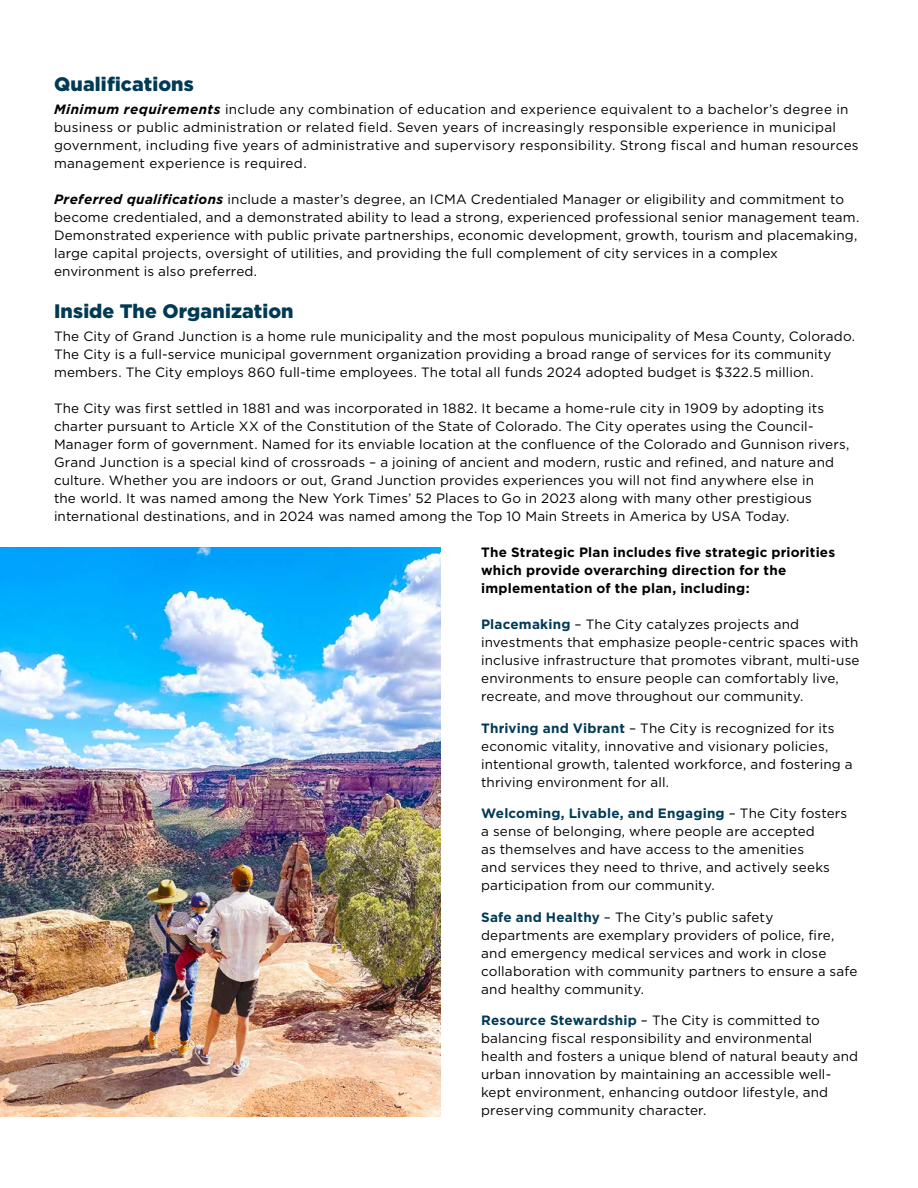
<style>
.page{position:relative;width:918px;height:1188px;background:#fff}
.page>*{position:absolute;margin:0;border:0;box-sizing:border-box;transform-origin:0 0}
.t1{font:900 19.5px "Gotham";letter-spacing:.01em;color:#013a55}
.t2{font:13.5px/18px "Gotham";letter-spacing:.01em;color:#000}
.t3{font:700 13.5px/18px "Gotham";letter-spacing:.015em;color:#000}
.s1{font-weight:700;font-style:italic}
.s2{font-weight:700;color:#013a55}
</style>
<div class="page">
<img style="left:0;top:548px;width:441px;height:568px">
<h1 class="t1" style="left:54px;top:70px;width:141px">Qualifications</h1>
<p class="t2" style="left:54px;top:100px;width:806px"><span class="s1">Minimum requirements</span> include any combination of education and experience equivalent to a bachelor’s degree in business or public administration or related field. Seven years of increasingly responsible experience in municipal government, including five years of administrative and supervisory responsibility. Strong fiscal and human resources management experience is required.</p>
<p class="t2" style="left:54px;top:190px;width:807px"><span class="s1">Preferred qualifications</span> include a master’s degree, an ICMA Credentialed Manager or eligibility and commitment to become credentialed, and a demonstrated ability to lead a strong, experienced professional senior management team.<br>Demonstrated experience with public private partnerships, economic development, growth, tourism and placemaking, large capital projects, oversight of utilities, and providing the full complement of city services in a complex environment is also preferred.</p>
<h1 class="t1" style="left:54px;top:298px;width:241px">Inside The Organization</h1>
<p class="t2" style="left:54px;top:327px;width:803px">The City of Grand Junction is a home rule municipality and the most populous municipality of Mesa County, Colorado.<br>The City is a full-service municipal government organization providing a broad range of services for its community members. The City employs 860 full-time employees. The total all funds 2024 adopted budget is $322.5 million.</p>
<p class="t2" style="left:54px;top:399px;width:797px">The City was first settled in 1881 and was incorporated in 1882. It became a home-rule city in 1909 by adopting its charter pursuant to Article XX of the Constitution of the State of Colorado. The City operates using the Council-Manager form of government. Named for its enviable location at the confluence of the Colorado and Gunnison rivers, Grand Junction is a special kind of crossroads – a joining of ancient and modern, rustic and refined, and nature and culture. Whether you are indoors or out, Grand Junction provides experiences you will not find anywhere else in<br>the world. It was named among the New York Times’ 52 Places to Go in 2023 along with many other prestigious international destinations, and in 2024 was named among the Top 10 Main Streets in America by USA Today.</p>
<p class="t3" style="left:481px;top:544px;width:356px">The Strategic Plan includes five strategic priorities which provide overarching direction for the implementation of the plan, including:</p>
<p class="t2" style="left:481px;top:615px;width:380px"><span class="s2">Placemaking</span> – The City catalyzes projects and investments that emphasize people-centric spaces with inclusive infrastructure that promotes vibrant, multi-use environments to ensure people can comfortably live, recreate, and move throughout our community.</p>
<p class="t2" style="left:481px;top:719px;width:373px"><span class="s2">Thriving and Vibrant</span> – The City is recognized for its economic vitality, innovative and visionary policies, intentional growth, talented workforce, and fostering a thriving environment for all.</p>
<p class="t2" style="left:481px;top:804px;width:368px"><span class="s2">Welcoming, Livable, and Engaging</span> – The City fosters a sense of belonging, where people are accepted<br>as themselves and have access to the amenities<br>and services they need to thrive, and actively seeks participation from our community.</p>
<p class="t2" style="left:481px;top:908px;width:378px"><span class="s2">Safe and Healthy</span> – The City’s public safety departments are exemplary providers of police, fire, and emergency medical services and work in close collaboration with community partners to ensure a safe and healthy community.</p>
<p class="t2" style="left:481px;top:1011px;width:379px"><span class="s2">Resource Stewardship</span> – The City is committed to balancing fiscal responsibility and environmental<br>health and fosters a unique blend of natural beauty and urban innovation by maintaining an accessible well&shy;kept environment, enhancing outdoor lifestyle, and preserving community character.</p>
</div>
